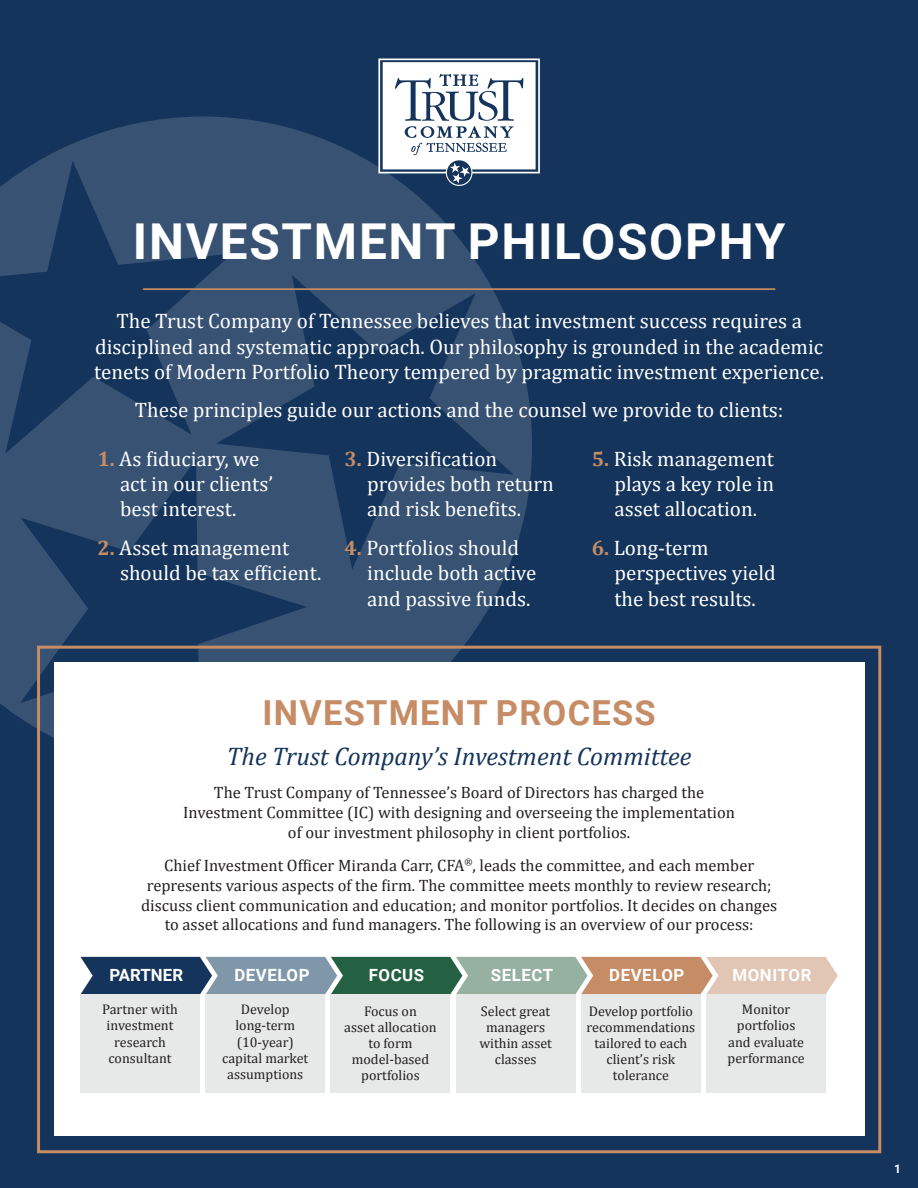
<style>
.page{position:relative;width:918px;height:1188px;background:#15345b}
.page>*{position:absolute;margin:0;border:0;box-sizing:border-box;transform-origin:0 0}
.t1{font:700 49.5px "Roboto";letter-spacing:.035em;color:#fff}
.t2{font:700 34.5px "Roboto";letter-spacing:.035em;color:#c68c66}
.t3{font:italic 25.5px "Cambria";color:#15345b}
.t4{font:21px/25.2px "Cambria";color:#fff}
.t5{font:700 16.8px "Roboto";letter-spacing:.03em;color:#fff}
.t6{font:700 16.8px "Roboto";color:#fff}
.t7{font:16.5px/19.8px "Cambria";color:#231f20;text-align:center}
.t8{font:14.1px/16.2px "Cambria";color:#231f20;text-align:center}
.t9{font:700 12px "Roboto";color:#fff}
.s1{font-weight:700;color:#c68c66}
</style>
<div class="page">
<svg style="left:0;top:117px;width:532px;height:621px;fill:#375273"></svg>
<div style="left:54px;top:663px;width:810px;height:473px;background:#fff"></div>
<div style="left:37px;top:646px;width:844px;height:507px;border:3px solid #c68c66"></div>
<svg style="left:378px;top:58px;width:162px;height:128px"></svg>
<svg style="left:80px;top:957px;width:758px;height:37px;background:#858e87"></svg>
<div style="left:80px;top:994px;width:120px;height:99px;background:#e7e8e8"></div>
<div style="left:206px;top:994px;width:119px;height:99px;background:#e7e8e8"></div>
<div style="left:331px;top:994px;width:119px;height:99px;background:#e7e8e8"></div>
<div style="left:456px;top:994px;width:119px;height:99px;background:#e7e8e8"></div>
<div style="left:581px;top:994px;width:120px;height:99px;background:#e7e8e8"></div>
<div style="left:707px;top:994px;width:119px;height:99px;background:#e7e8e8"></div>
<hr style="left:144px;top:288px;width:631px;height:2px;background:#c68c66">
<p class="t1" style="left:133px;top:207px;width:654px">INVESTMENT PHILOSOPHY</p>
<p class="t4" style="left:94px;top:308px;width:731px;text-align:center">The Trust Company of Tennessee believes that investment success requires a disciplined and systematic approach. Our philosophy is grounded in the academic tenets of Modern Portfolio Theory tempered by pragmatic investment experience.</p>
<p class="t4" style="left:135px;top:398px;width:650px">These principles guide our actions and the counsel we provide to clients:</p>
<p class="t4" style="left:120px;top:446px;width:154px;text-indent:-23px"><span class="s1">1.</span> As fiduciary, we act in our clients’ best interest.</p>
<p class="t4" style="left:120px;top:535px;width:203px;text-indent:-23px"><span class="s1">2.</span> Asset management should be tax efficient.</p>
<p class="t4" style="left:367px;top:446px;width:188px;text-indent:-23px"><span class="s1">3.</span> Diversification provides both return and risk benefits.</p>
<p class="t4" style="left:367px;top:535px;width:171px;text-indent:-23px"><span class="s1">4.</span> Portfolios should include both active and passive funds.</p>
<p class="t4" style="left:614px;top:446px;width:161px;text-align:justify;text-indent:-23px"><span class="s1">5.</span> Risk management plays a key role in asset allocation.</p>
<p class="t4" style="left:614px;top:535px;width:163px;text-indent:-23px"><span class="s1">6.</span> Long-term perspectives yield the best results.</p>
<p class="t2" style="left:263px;top:689px;width:395px">INVESTMENT PROCESS</p>
<p class="t3" style="left:227px;top:741px;width:466px">The Trust Company’s Investment Committee</p>
<p class="t7" style="left:183px;top:782px;width:553px">The Trust Company of Tennessee’s Board of Directors has charged the<br>Investment Committee (IC) with designing and overseeing the implementation of our investment philosophy in client portfolios.</p>
<p class="t7" style="left:141px;top:855px;width:638px">Chief Investment Officer Miranda Carr, CFA<sup>®</sup>, leads the committee, and each member represents various aspects of the firm. The committee meets monthly to review research; discuss client communication and education; and monitor portfolios. It decides on changes to asset allocations and fund managers. The following is an overview of our process:</p>
<p class="t6" style="left:110px;top:963px;width:75px">PARTNER</p>
<p class="t5" style="left:234px;top:963px;width:77px">DEVELOP</p>
<p class="t5" style="left:369px;top:963px;width:57px">FOCUS</p>
<p class="t5" style="left:491px;top:963px;width:64px">SELECT</p>
<p class="t5" style="left:609px;top:963px;width:77px">DEVELOP</p>
<p class="t5" style="left:733px;top:963px;width:80px">MONITOR</p>
<p class="t8" style="left:102px;top:1001px;width:77px">Partner with investment research consultant</p>
<p class="t8" style="left:222px;top:1001px;width:88px">Develop long-term (10-year) capital market assumptions</p>
<p class="t8" style="left:344px;top:1003px;width:94px">Focus on<br>asset allocation to form model-based portfolios</p>
<p class="t8" style="left:479px;top:1003px;width:74px">Select great managers within asset classes</p>
<p class="t8" style="left:587px;top:1003px;width:110px">Develop portfolio recommendations tailored to each client’s risk tolerance</p>
<p class="t8" style="left:728px;top:1001px;width:79px">Monitor portfolios and evaluate performance</p>
<p class="t9" style="left:894px;top:1160px;width:8px">1</p>
</div>
